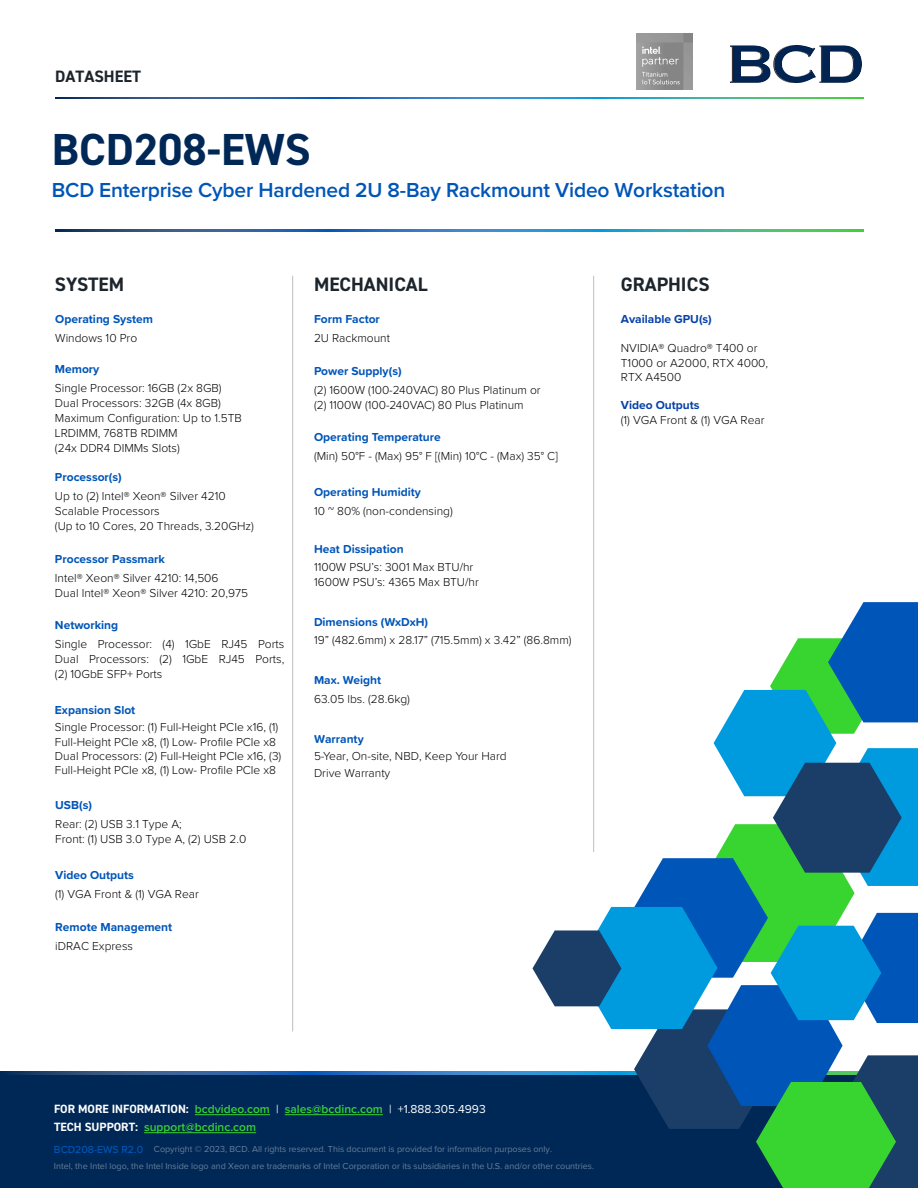
<style>
.page{position:relative;width:918px;height:1188px;background:#fff}
.page>*{position:absolute;margin:0;border:0;box-sizing:border-box;transform-origin:0 0}
.t1{font:700 45px "DIN2014";color:#002856}
.t2{font:600 21px "Proxima Nova";letter-spacing:-.01em;color:#0055b8}
.Intro_text_03{font:700 19.5px "DIN2014";color:#1d252c}
.t3{font:700 16.5px "DIN2014";color:#1d252c}
.Intro_text_03-2{font:300 12px/18.8px "Proxima Nova";color:#000}
.Intro_text_03-3{font:300 12px/18.8px "Proxima Soft";color:#000}
.t4{font:600 12px/18px "Proxima Nova";color:#38d430}
.Datasheet_Specs_Head{font:700 12px "Proxima Soft";color:#0055b8}
.Intro_text_03-4{font:700 12px/18.8px "Proxima Nova";color:#0055b8}
.Intro_text_03-5{font:700 12px "Proxima Nova";color:#0641a8}
.Datasheet_Specs_Head-2{font:700 12px "Proxima Nova";color:#0055b8}
.t5{font:9px/17.2px "Proxima Nova";color:#667e9a}
.s1{font-weight:300;color:#000}
.s2{font-weight:700;color:#0055b8}
.s3{font-weight:700;color:#0641a8}
.s4{font-family:"DIN2014";font-weight:700;color:#fff}
.s5{font-weight:400;color:#fff}
.s6{font-weight:500;font-size:10.5px;color:#0055b8}
</style>
<div class="page">
<hr style="left:292px;top:276px;width:1px;height:755px;background:#bbbec0">
<hr style="left:593px;top:276px;width:1px;height:576px;background:#bbbec0">
<svg style="left:55px;top:97px;width:809px;height:2px"></svg>
<svg style="left:55px;top:229px;width:809px;height:2px"></svg>
<svg style="left:0;top:1072px;width:532px;height:3px"></svg>
<div style="left:0;top:1075px;width:918px;height:113px;background:#002856"></div>
<svg style="left:532px;top:602px;width:386px;height:586px"></svg>
<img style="left:731px;top:45px;width:131px;height:38px">
<img style="left:636px;top:34px;width:56px;height:56px">
<hr style="left:195px;top:1114px;width:75px;height:1px;background:#38d430">
<hr style="left:285px;top:1114px;width:98px;height:1px;background:#38d430">
<hr style="left:144px;top:1132px;width:112px;height:1px;background:#38d430">
<p class="t3" style="left:55px;top:66px;width:87px">DATASHEET</p>
<p class="t1" style="left:52px;top:120px;width:260px">BCD208-EWS</p>
<p class="t2" style="left:52px;top:174px;width:675px">BCD Enterprise Cyber Hardened 2U 8-Bay Rackmount Video Workstation</p>
<p class="Intro_text_03" style="left:55px;top:271px;width:71px">SYSTEM</p>
<p class="Intro_text_03-4" style="left:55px;top:309px;width:99px">Operating System<br><span class="s1">Windows 10 Pro</span></p>
<p class="Intro_text_03-2" style="left:55px;top:361px;width:168px"><span class="s2">Memory<br></span>Single Processor: 16GB (2x 8GB)</p>
<p class="Intro_text_03-2" style="left:55px;top:396px;width:188px;line-height:15px">Dual Processors: 32GB (4x 8GB)<br>Maximum Configuration: Up to 1.5TB<br>LRDIMM, 768TB RDIMM<br>(24x DDR4 DIMMs Slots)</p>
<p class="Intro_text_03-2" style="left:55px;top:468px;width:172px"><span class="s2">Processor(s)<br></span>Up to (2) Intel® Xeon® Silver 4210</p>
<p class="Intro_text_03-2" style="left:55px;top:504px;width:200px;line-height:15px">Scalable Processors<br>(Up to 10 Cores, 20 Threads, 3.20GHz)</p>
<p class="Intro_text_03-2" style="left:55px;top:551px;width:165px"><span class="s2">Processor Passmark<br></span>Intel® Xeon® Silver 4210: 14,506</p>
<p class="Intro_text_03-2" style="left:55px;top:584px;width:195px">Dual Intel® Xeon® Silver 4210: 20,975</p>
<p class="Intro_text_03-2" style="left:55px;top:617px;width:231px"><span class="s2">Networking<br></span>Single Processor: (4) 1GbE RJ45 Ports</p>
<p class="Intro_text_03-2" style="left:55px;top:652px;width:231px;line-height:15px">Dual Processors: (2) 1GbE RJ45 Ports, (2) 10GbE SFP+ Ports</p>
<p class="Intro_text_03-2" style="left:55px;top:701px;width:225px;line-height:17.7px"><span class="s2">Expansion Slot<br></span>Single Processor: (1) Full-Height PCIe x16, (1)</p>
<p class="Intro_text_03-2" style="left:55px;top:735px;width:228px;line-height:14.4px">Full-Height PCIe x8, (1) Low- Profile PCIe x8<br>Dual Processors: (2) Full-Height PCIe x16, (3)<br>Full-Height PCIe x8, (1) Low- Profile PCIe x8</p>
<p class="Intro_text_03-2" style="left:55px;top:796px;width:128px"><span class="s2">USB(s)<br></span>Rear: (2) USB 3.1 Type A;</p>
<p class="Intro_text_03-2" style="left:55px;top:830px;width:193px">Front: (1) USB 3.0 Type A, (2) USB 2.0</p>
<p class="Intro_text_03-2" style="left:55px;top:866px;width:145px"><span class="s2">Video Outputs<br></span>(1) VGA Front &amp; (1) VGA Rear</p>
<p class="Intro_text_03-4" style="left:55px;top:917px;width:118px">Remote Management <span class="s1">iDRAC Express</span></p>
<p class="Intro_text_03" style="left:314px;top:271px;width:115px">MECHANICAL</p>
<p class="Intro_text_03" style="left:621px;top:271px;width:90px">GRAPHICS</p>
<p class="Intro_text_03-5" style="left:621px;top:311px;width:92px">Available GPU(s)</p>
<p class="Intro_text_03-2" style="left:621px;top:340px;width:149px;line-height:14.2px">NVIDIA® Quadro® T400 or<br>T1000 or A2000, RTX 4000,<br>RTX A4500</p>
<p class="Intro_text_03-2" style="left:621px;top:397px;width:145px;line-height:14.7px"><span class="s3">Video Outputs<br></span>(1) VGA Front &amp; (1) VGA Rear</p>
<p class="Datasheet_Specs_Head-2" style="left:314px;top:310px;width:67px">Form Factor</p>
<p class="Intro_text_03-2" style="left:314px;top:329px;width:78px">2U Rackmount</p>
<p class="Datasheet_Specs_Head" style="left:314px;top:362px;width:89px">Power Supply(s)</p>
<p class="Intro_text_03-3" style="left:314px;top:380px;width:228px">(2) 1600W (100-240VAC) 80 Plus Platinum or</p>
<p class="Intro_text_03-3" style="left:314px;top:395px;width:211px">(2) 1100W (100-240VAC) 80 Plus Platinum</p>
<p class="Datasheet_Specs_Head" style="left:314px;top:428px;width:128px">Operating Temperature</p>
<p class="Intro_text_03-3" style="left:314px;top:446px;width:246px">(Min) 50°F - (Max) 95° F [(Min) 10°C - (Max) 35° C]</p>
<p class="Datasheet_Specs_Head" style="left:314px;top:483px;width:109px">Operating Humidity</p>
<p class="Intro_text_03-3" style="left:314px;top:501px;width:140px">10 ~ 80% (non-condensing)</p>
<p class="Datasheet_Specs_Head" style="left:314px;top:539px;width:91px">Heat Dissipation</p>
<p class="Intro_text_03-3" style="left:314px;top:557px;width:161px">1100W PSU’s: 3001 Max BTU/hr</p>
<p class="Intro_text_03-3" style="left:314px;top:572px;width:166px">1600W PSU’s: 4365 Max BTU/hr</p>
<p class="Intro_text_03-3" style="left:314px;top:612px;width:259px"><span class="s2">Dimensions (WxDxH)<br></span>19” (482.6mm) x 28.17” (715.5mm) x 3.42” (86.8mm)</p>
<p class="Intro_text_03-3" style="left:314px;top:670px;width:98px"><span class="s2">Max. Weight<br></span>63.05 lbs. (28.6kg)</p>
<p class="Intro_text_03-3" style="left:314px;top:730px;width:194px;line-height:17px"><span class="s2">Warranty<br></span>5-Year, On-site, NBD, Keep Your Hard<br>Drive Warranty</p>
<p class="t4" style="left:54px;top:1100px;width:433px"><span class="s4">FOR MORE INFORMATION:</span> bcdvideo.com <span class="s5">|</span> sales@bcdinc.com <span class="s5">| +1.888.305.4993<br></span><span class="s4">TECH SUPPORT:</span> support@bcdinc.com</p>
<p class="t5" style="left:54px;top:1140px;width:542px"><span class="s6">BCD208-EWS R2.0</span> Copyright © 2023, BCD. All rights reserved. This document is provided for information purposes only.<br>Intel, the Intel logo, the Intel Inside logo and Xeon are trademarks of Intel Corporation or its subsidiaries in the U.S. and/or other countries.</p>
</div>
